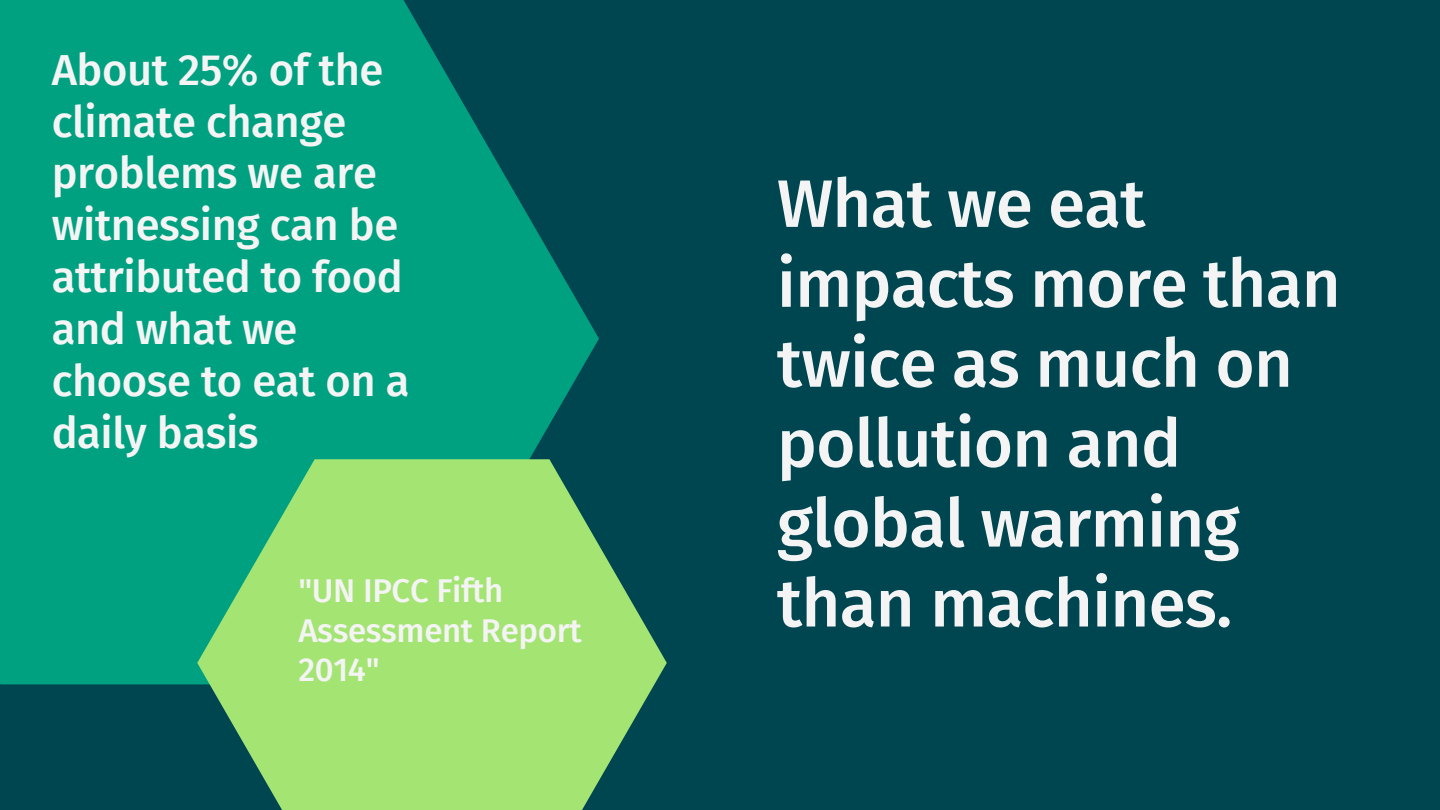
<style>
.page{position:relative;width:1440px;height:810px;background:#004651}
.page>*{position:absolute;margin:0;border:0;box-sizing:border-box;transform-origin:0 0}
.t1{font:500 67.1px/79.9px "Fira Sans";letter-spacing:-.01em;color:#f4f4f4}
.t2{font:500 43.5px/51.9px "Fira Sans";letter-spacing:-.01em;color:#f4f4f4}
.t3{font:500 33px/39.3px "Fira Sans";letter-spacing:-.01em;color:#f4f4f4}
</style>
<div class="page">
<svg style="left:0;top:0;width:599px;height:684px;background:#00967b"></svg>
<svg style="left:197px;top:459px;width:470px;height:351px;background:#7fc76f"></svg>
<p class="t2" style="left:52px;top:44px;width:359px">About 25% of the climate change problems we are witnessing can be attributed to food and what we choose to eat on a daily basis</p>
<p class="t3" style="left:298px;top:572px;width:285px">"UN IPCC Fifth<br>Assessment Report<br>2014"</p>
<h1 class="t1" style="left:777px;top:164px;width:565px">What we eat impacts more than twice as much on pollution and global warming than machines.</h1>
</div>
